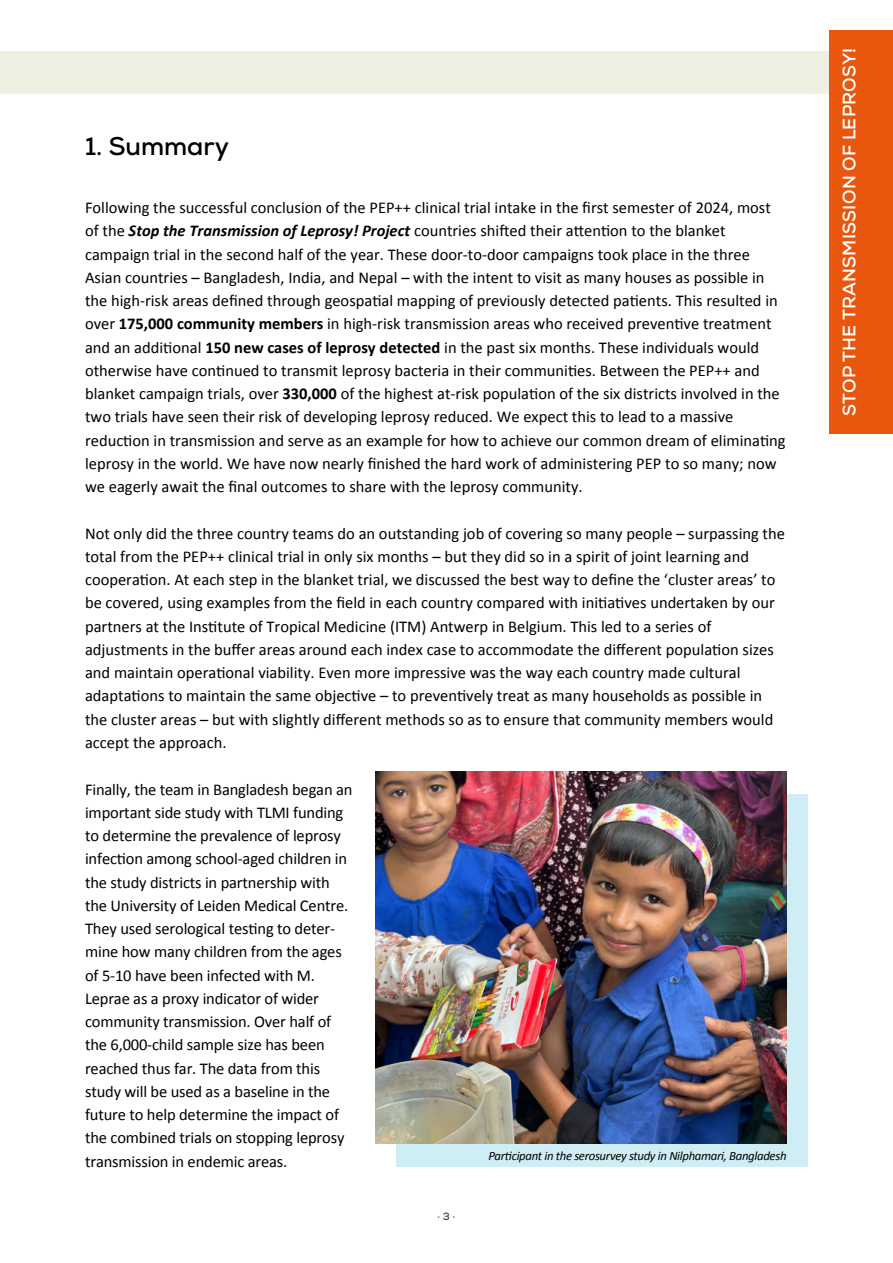
<style>
.page{position:relative;width:893px;height:1263px;background:#fff}
.page>*{position:absolute;margin:0;border:0;box-sizing:border-box;transform-origin:0 0}
.t1{font:700 25.5px "Nexa";color:#000}
.t2{font:700 18px "Nexa";letter-spacing:.015em;color:#fff}
.t3{font:16.5px/23.2px "Calibri";color:#000}
.t4{font:italic 12.75px "Calibri";letter-spacing:-.025em;color:#000}
.t5{font:700 10.5px "Nexa";color:#484b43}
.s1{font-weight:700;font-style:italic}
.s2{font-weight:700}
</style>
<div class="page">
<div style="left:0;top:51px;width:893px;height:43px;background:#f0f0e2"></div>
<div style="left:829px;top:30px;width:64px;height:404px;background:#e9560d"></div>
<div style="left:397px;top:794px;width:411px;height:372px;background:#cfedf4"></div>
<img style="left:375px;top:771px;width:412px;height:372px">
<h1 class="t1" style="left:85px;top:130px;width:145px">1. Summary</h1>
<p class="t3" style="left:85px;top:196px;width:702px">Following the successful conclusion of the PEP++ clinical trial intake in the first semester of 2024, most of the <span class="s1">Stop the Transmission of Leprosy! Project</span> countries shifted their attention to the blanket campaign trial in the second half of the year. These door-to-door campaigns took place in the three Asian countries – Bangladesh, India, and Nepal – with the intent to visit as many houses as possible in the high-risk areas defined through geospatial mapping of previously detected patients. This resulted in over <span class="s2">175,000 community members</span> in high-risk transmission areas who received preventive treatment and an additional <span class="s2">150 new cases of leprosy detected</span> in the past six months. These individuals would otherwise have continued to transmit leprosy bacteria in their communities. Between the PEP++ and blanket campaign trials, over <span class="s2">330,000</span> of the highest at-risk population of the six districts involved in the two trials have seen their risk of developing leprosy reduced. We expect this to lead to a massive reduction in transmission and serve as an example for how to achieve our common dream of eliminating leprosy in the world. We have now nearly finished the hard work of administering PEP to so many; now we eagerly await the final outcomes to share with the leprosy community.</p>
<p class="t3" style="left:85px;top:522px;width:701px">Not only did the three country teams do an outstanding job of covering so many people – surpassing the total from the PEP++ clinical trial in only six months – but they did so in a spirit of joint learning and cooperation. At each step in the blanket trial, we discussed the best way to define the ‘cluster areas’ to be covered, using examples from the field in each country compared with initiatives undertaken by our partners at the Institute of Tropical Medicine (ITM) Antwerp in Belgium. This led to a series of adjustments in the buffer areas around each index case to accommodate the different population sizes and maintain operational viability. Even more impressive was the way each country made cultural adaptations to maintain the same objective – to preventively treat as many households as possible in the cluster areas – but with slightly different methods so as to ensure that community members would accept the approach.</p>
<p class="t3" style="left:85px;top:777px;width:269px">Finally, the team in Bangladesh began an important side study with TLMI funding to determine the prevalence of leprosy infection among school-aged children in the study districts in partnership with the University of Leiden Medical Centre.<br>They used serological testing to deter&shy;mine how many children from the ages of 5-10 have been infected with M.<br>Leprae as a proxy indicator of wider community transmission. Over half of the 6,000-child sample size has been reached thus far. The data from this study will be used as a baseline in the future to help determine the impact of the combined trials on stopping leprosy transmission in endemic areas.</p>
<p class="t4" style="left:489px;top:1147px;width:299px">Participant in the serosurvey study in Nilphamari, Bangladesh</p>
<p class="t5" style="left:438px;top:1210px;width:19px">· 3 ·</p>
<p class="t2" style="left:838px;top:416px;width:370px;rotate:-90deg">STOP THE TRANSMISSION OF LEPROSY!</p>
</div>
